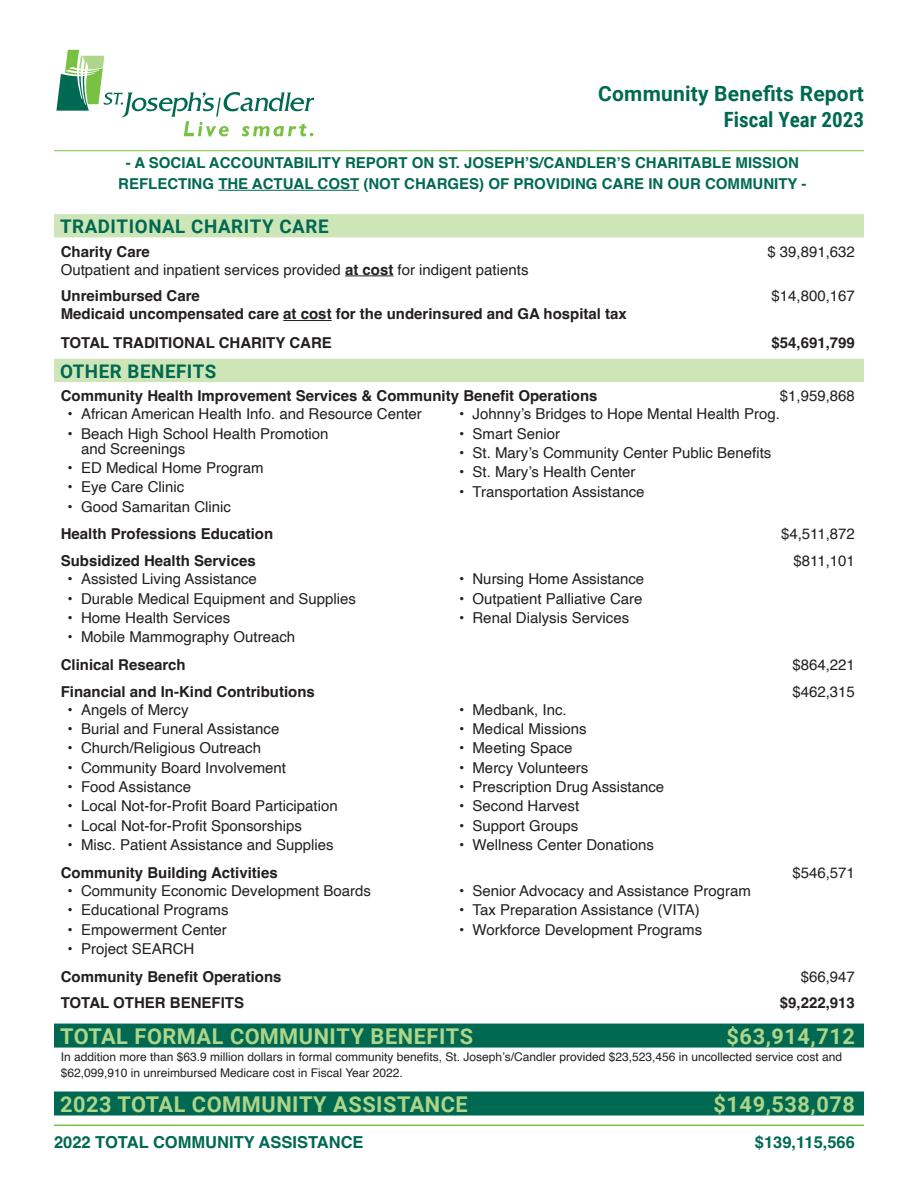
<style>
.page{position:relative;width:918px;height:1188px;background:#fff}
.page>*{position:absolute;margin:0;border:0;box-sizing:border-box;transform-origin:0 0}
.t1{font:700 21.75px "Roboto";letter-spacing:.025em;color:#aed589}
.t2{font:700 21px "Roboto";letter-spacing:.01em;color:#006951}
.t3{font:700 21px "Roboto Condensed";color:#006951}
.t4{font:700 18.75px "Roboto";letter-spacing:.03em;color:#006951}
.t5{font:700 16.5px "Helvetica";color:#006951}
.t6{font:15px/26.7px "Helvetica";color:#231f20}
.t7{font:700 15px/28.2px "Helvetica";color:#231f20}
.t8{font:700 15px/21px "Helvetica";color:#006951;text-align:center}
.t9{font:12px/16.5px "Helvetica";color:#231f20}
.s1{font-weight:700}
</style>
<div class="page">
<svg style="left:56px;top:49px;width:258px;height:87px"></svg>
<hr style="left:54px;top:150px;width:810px;height:1px;background:#79c142">
<div style="left:54px;top:214px;width:810px;height:23px;background:#cee5b8"></div>
<hr style="left:345px;top:276px;width:48px;height:1px;background:#231f20">
<hr style="left:283px;top:320px;width:49px;height:1px;background:#231f20">
<div style="left:54px;top:359px;width:810px;height:23px;background:#cee5b8"></div>
<div style="left:54px;top:1024px;width:810px;height:24px;background:#006951"></div>
<div style="left:54px;top:1092px;width:810px;height:24px;background:#006951"></div>
<hr style="left:54px;top:1125px;width:810px;height:1px;background:#79c142">
<hr style="left:218px;top:190px;width:141px;height:1px;background:#006951">
<h2 class="t2" style="left:598px;top:79px;width:267px">Community Benefits Report</h2>
<h2 class="t3" style="left:724px;top:105px;width:142px">Fiscal Year 2023</h2>
<p class="t8" style="left:118px;top:154px;width:690px">- A SOCIAL ACCOUNTABILITY REPORT ON ST. JOSEPH’S/CANDLER’S CHARITABLE MISSION<br>REFLECTING THE ACTUAL COST (NOT CHARGES) OF PROVIDING CARE IN OUR COMMUNITY -</p>
<p class="t4" style="left:60px;top:213px;width:270px">TRADITIONAL CHARITY CARE</p>
<p class="t7" style="left:61px;top:239px;width:91px">Charity Care</p>
<p class="t6" style="left:767px;top:238px;width:89px">$ 39,891,632</p>
<p class="t6" style="left:61px;top:257px;width:469px">Outpatient and inpatient services provided <span class="s1">at cost</span> for indigent patients<br><span class="s1">Unreimbursed Care</span></p>
<p class="t6" style="left:772px;top:283px;width:85px">$14,800,167</p>
<p class="t7" style="left:61px;top:302px;width:568px">Medicaid uncompensated care at cost for the underinsured and GA hospital tax<br>TOTAL TRADITIONAL CHARITY CARE</p>
<p class="t7" style="left:772px;top:330px;width:85px">$54,691,799</p>
<p class="t4" style="left:60px;top:358px;width:158px">OTHER BENEFITS</p>
<p class="t7" style="left:61px;top:383px;width:538px">Community Health Improvement Services &amp; Community Benefit Operations</p>
<p class="t6" style="left:780px;top:383px;width:77px">$1,959,868</p>
<p class="t6" style="left:68px;top:401px;width:356px">• African American Health Info. and Resource Center</p>
<p class="t6" style="left:81px;top:426px;width:249px;line-height:15px;text-indent:-14px">• Beach High School Health Promotion and Screenings</p>
<p class="t6" style="left:68px;top:455px;width:198px">• ED Medical Home Program</p>
<p class="t6" style="left:68px;top:474px;width:118px">• Eye Care Clinic</p>
<p class="t6" style="left:68px;top:494px;width:165px">• Good Samaritan Clinic</p>
<p class="t6" style="left:459px;top:401px;width:322px">• Johnny’s Bridges to Hope Mental Health Prog.</p>
<p class="t6" style="left:459px;top:421px;width:103px">• Smart Senior</p>
<p class="t6" style="left:459px;top:440px;width:314px">• St. Mary’s Community Center Public Benefits</p>
<p class="t6" style="left:459px;top:459px;width:178px">• St. Mary’s Health Center</p>
<p class="t6" style="left:459px;top:479px;width:187px">• Transportation Assistance</p>
<p class="t7" style="left:61px;top:522px;width:214px">Health Professions Education</p>
<p class="t6" style="left:781px;top:521px;width:75px">$4,511,872</p>
<p class="t7" style="left:61px;top:548px;width:197px">Subsidized Health Services</p>
<p class="t6" style="left:794px;top:548px;width:63px">$811,101</p>
<p class="t6" style="left:68px;top:566px;width:191px">• Assisted Living Assistance</p>
<p class="t6" style="left:68px;top:585px;width:290px">• Durable Medical Equipment and Supplies</p>
<p class="t6" style="left:68px;top:605px;width:164px">• Home Health Services</p>
<p class="t6" style="left:68px;top:624px;width:229px">• Mobile Mammography Outreach</p>
<p class="t6" style="left:459px;top:566px;width:187px">• Nursing Home Assistance</p>
<p class="t6" style="left:459px;top:585px;width:185px">• Outpatient Palliative Care</p>
<p class="t6" style="left:459px;top:605px;width:172px">• Renal Dialysis Services</p>
<p class="t7" style="left:61px;top:652px;width:127px">Clinical Research</p>
<p class="t6" style="left:792px;top:652px;width:64px">$864,221</p>
<p class="t7" style="left:61px;top:679px;width:256px">Financial and In-Kind Contributions</p>
<p class="t6" style="left:792px;top:678px;width:64px">$462,315</p>
<p class="t6" style="left:68px;top:697px;width:123px">• Angels of Mercy</p>
<p class="t6" style="left:68px;top:716px;width:213px">• Burial and Funeral Assistance</p>
<p class="t6" style="left:68px;top:735px;width:195px">• Church/Religious Outreach</p>
<p class="t6" style="left:68px;top:755px;width:220px">• Community Board Involvement</p>
<p class="t6" style="left:68px;top:774px;width:125px">• Food Assistance</p>
<p class="t6" style="left:68px;top:793px;width:272px">• Local Not-for-Profit Board Participation</p>
<p class="t6" style="left:68px;top:813px;width:236px">• Local Not-for-Profit Sponsorships</p>
<p class="t6" style="left:68px;top:832px;width:268px">• Misc. Patient Assistance and Supplies</p>
<p class="t6" style="left:459px;top:697px;width:109px">• Medbank, Inc.</p>
<p class="t6" style="left:459px;top:716px;width:129px">• Medical Missions</p>
<p class="t6" style="left:459px;top:735px;width:115px">• Meeting Space</p>
<p class="t6" style="left:459px;top:755px;width:131px">• Mercy Volunteers</p>
<p class="t6" style="left:459px;top:774px;width:207px">• Prescription Drug Assistance</p>
<p class="t6" style="left:459px;top:793px;width:122px">• Second Harvest</p>
<p class="t6" style="left:459px;top:813px;width:121px">• Support Groups</p>
<p class="t6" style="left:459px;top:832px;width:196px">• Wellness Center Donations</p>
<p class="t7" style="left:61px;top:860px;width:218px">Community Building Activities</p>
<p class="t6" style="left:792px;top:860px;width:64px">$546,571</p>
<p class="t6" style="left:68px;top:878px;width:305px">• Community Economic Development Boards</p>
<p class="t6" style="left:68px;top:897px;width:163px">• Educational Programs</p>
<p class="t6" style="left:68px;top:917px;width:161px">• Empowerment Center</p>
<p class="t6" style="left:68px;top:936px;width:128px">• Project SEARCH</p>
<p class="t6" style="left:459px;top:878px;width:293px">• Senior Advocacy and Assistance Program</p>
<p class="t6" style="left:459px;top:897px;width:242px">• Tax Preparation Assistance (VITA)</p>
<p class="t6" style="left:459px;top:917px;width:245px">• Workforce Development Programs</p>
<p class="t7" style="left:61px;top:964px;width:222px">Community Benefit Operations</p>
<p class="t6" style="left:801px;top:964px;width:56px">$66,947</p>
<p class="t7" style="left:61px;top:991px;width:185px">TOTAL OTHER BENEFITS</p>
<p class="t7" style="left:780px;top:991px;width:77px">$9,222,913</p>
<h1 class="t1" style="left:60px;top:1021px;width:415px">TOTAL FORMAL COMMUNITY BENEFITS</h1>
<h1 class="t1" style="left:727px;top:1021px;width:130px">$63,914,712</h1>
<p class="t9" style="left:61px;top:1049px;width:783px">In addition more than $63.9 million dollars in formal community benefits, St. Joseph’s/Candler provided $23,523,456 in uncollected service cost and $62,099,910 in unreimbursed Medicare cost in Fiscal Year 2022.</p>
<h1 class="t1" style="left:60px;top:1089px;width:409px">2023 TOTAL COMMUNITY ASSISTANCE</h1>
<h1 class="t1" style="left:714px;top:1089px;width:143px">$149,538,078</h1>
<p class="t5" style="left:54px;top:1132px;width:311px">2022 TOTAL COMMUNITY ASSISTANCE</p>
<p class="t5" style="left:755px;top:1132px;width:102px">$139,115,566</p>
</div>
